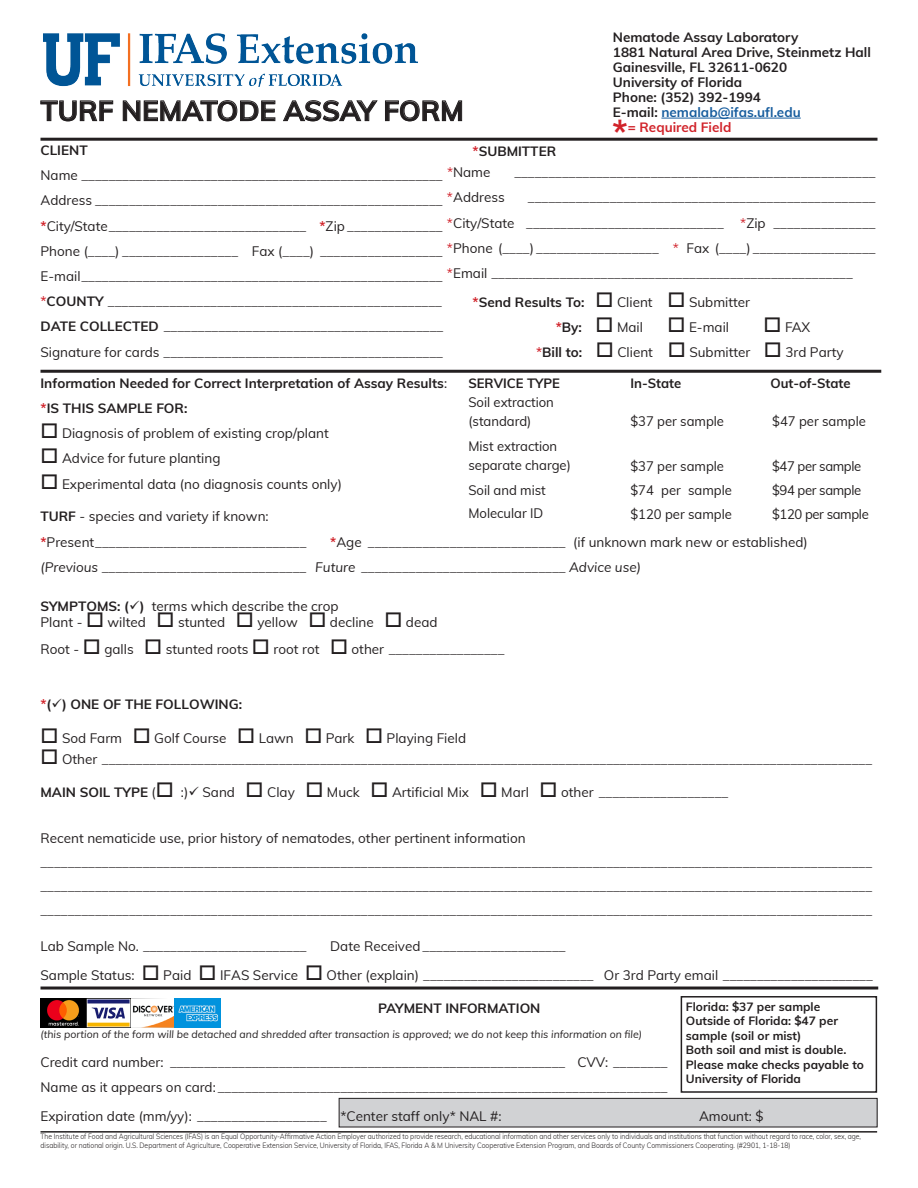
<style>
.page{position:relative;width:918px;height:1188px;background:#fff}
.page>*{position:absolute;margin:0;border:0;box-sizing:border-box;transform-origin:0 0}
.t1{font:700 34.5px "Muli";color:#d1232a}
.t2{font:700 27.75px "Muli";color:#231f20}
.t3{font:13.5px/25.2px "Muli";color:#231f20}
.t4{font:700 13.5px/15px "Muli";color:#231f20}
.t5{font:italic 13.5px/25.2px "Muli";color:#231f20}
.t6{font:13.5px/24.2px "Muli";letter-spacing:-.03em;color:#231f20}
.t7{font:700 13.5px "Muli";color:#175d9e}
.t8{font:700 13.5px "Muli";color:#d1232a}
.t9{font:700 12px/14.4px "Muli";color:#231f20}
.t10{font:italic 10.5px "Muli";color:#231f20}
.t11{font:300 7.5px/9px "Muli";letter-spacing:-.005em;color:#231f20;scale:.91 1}
.s1{color:#231f20}
.s2{font-weight:700}
.s3{font-weight:700;color:#d1232a}
.s4{font-weight:600;color:#d1232c}
.s5{font-weight:400}
.s6{color:#d1232a}
.s7{color:#d1232c}
.s8{font-weight:700;font-style:normal;color:#d1232a}
.s9{font-style:normal}
</style>
<div class="page">
<img style="left:43px;top:33px;width:375px;height:54px">
<hr style="left:661px;top:118px;width:140px;height:1px;background:#175d9e">
<svg style="left:40px;top:100px;width:73px;height:22px"></svg>
<svg style="left:123px;top:100px;width:153px;height:22px"></svg>
<svg style="left:283px;top:100px;width:95px;height:22px"></svg>
<svg style="left:385px;top:100px;width:77px;height:22px"></svg>
<hr style="left:40px;top:138px;width:838px;height:3px;background:#231f20">
<div style="left:681px;top:996px;width:196px;height:97px;border:2px solid #231f20"></div>
<hr style="left:40px;top:987px;width:838px;height:3px;background:#231f20">
<hr style="left:40px;top:1131px;width:837px;height:2px;background:#231f20">
<div style="left:339px;top:1098px;width:538px;height:29px;background:#d1d2d4"></div>
<div style="left:339px;top:1098px;width:539px;height:29px;border:1px solid #231f20"></div>
<hr style="left:40px;top:370px;width:841px;height:3px;background:#231f20">
<img style="left:41px;top:999px;width:180px;height:29px">
<p class="t2" style="left:40px;top:90px;width:425px">TURF NEMATODE ASSAY FORM</p>
<p class="t4" style="left:613px;top:29px;width:187px">Nematode Assay Laboratory</p>
<p class="t4" style="left:613px;top:44px;width:260px">1881 Natural Area Drive, Steinmetz Hall<br>Gainesville, FL 32611-0620</p>
<p class="t4" style="left:613px;top:74px;width:131px">University of Florida</p>
<p class="t4" style="left:613px;top:89px;width:149px">Phone: (352) 392-1994</p>
<p class="t7" style="left:613px;top:102px;width:189px"><span class="s1">E-mail:</span> nemalab@ifas.ufl.edu</p>
<p class="t8" style="left:628px;top:117px;width:105px">= Required Field</p>
<p class="t1" style="left:612px;top:107px;width:17px">*</p>
<p class="t3" style="left:40px;top:137px;width:404px"><span class="s2">CLIENT<br></span>Name _____________________________________________________ Address ___________________________________________________ <span class="s3">*</span>City/State _____________________________ <span class="s3">*</span>Zip ______________ Phone (____) _________________ Fax (____) __________________ E-mail _____________________________________________________ <span class="s4">*</span><span class="s2">COUNTY</span> _________________________________________________ <span class="s2">DATE COLLECTED</span> _________________________________________ Signature for cards _________________________________________</p>
<p class="t4" style="left:40px;top:375px;width:408px">Information Needed for Correct Interpretation of Assay Results<span class="s5">:</span></p>
<p class="t4" style="left:40px;top:400px;width:148px"><span class="s6">*</span>IS THIS SAMPLE FOR:</p>
<p class="t3" style="left:40px;top:420px;width:290px">□ Diagnosis of problem of existing crop/plant</p>
<p class="t3" style="left:40px;top:445px;width:182px">□ Advice for future planting</p>
<p class="t3" style="left:40px;top:470px;width:303px">□ Experimental data (no diagnosis counts only)</p>
<p class="t3" style="left:40px;top:503px;width:230px"><span class="s2">TURF</span> - species and variety if known:</p>
<p class="t3" style="left:40px;top:529px;width:268px"><span class="s3">*</span>Present _______________________________</p>
<p class="t4" style="left:472px;top:143px;width:85px"><span class="s7">*</span>SUBMITTER</p>
<p class="t3" style="left:447px;top:159px;width:45px"><span class="s7">*</span>Name</p>
<p class="t3" style="left:514px;top:159px;width:363px">_____________________________________________________</p>
<p class="t3" style="left:447px;top:184px;width:59px"><span class="s7">*</span>Address</p>
<p class="t3" style="left:447px;top:184px;width:430px;text-align:justify;text-indent:81px">___________________________________________________ <span class="s7">*</span>City/State _____________________________ <span class="s7">*</span>Zip _______________ <span class="s7">*</span>Phone (____) __________________ <span class="s7">*</span> Fax (____) __________________ <span class="s7">*</span>Email _____________________________________________________</p>
<p class="t3" style="left:764px;top:314px;width:48px">□ FAX</p>
<p class="t3" style="left:473px;top:289px;width:279px"><span class="s3">*</span><span class="s2">Send Results To:</span> □ Client □ Submitter</p>
<p class="t3" style="left:556px;top:314px;width:175px"><span class="s3">*</span><span class="s2">By:</span> □ Mail □ E-mail</p>
<p class="t3" style="left:536px;top:339px;width:309px"><span class="s4">*</span><span class="s2">Bill to:</span> □ Client □ Submitter □ 3rd Party</p>
<p class="t4" style="left:468px;top:375px;width:93px">SERVICE TYPE</p>
<p class="t4" style="left:630px;top:375px;width:52px">In-State</p>
<p class="t4" style="left:770px;top:375px;width:82px">Out-of-State</p>
<p class="t3" style="left:468px;top:392px;width:87px;line-height:18.9px">Soil extraction (standard)</p>
<p class="t3" style="left:630px;top:408px;width:95px">$37 per sample</p>
<p class="t3" style="left:772px;top:408px;width:95px">$47 per sample</p>
<p class="t3" style="left:468px;top:436px;width:104px;line-height:18.9px">Mist extraction separate charge)</p>
<p class="t3" style="left:468px;top:478px;width:79px;line-height:23.1px">Soil and mist<br>Molecular ID</p>
<p class="t3" style="left:630px;top:453px;width:103px;line-height:24.2px">$37 per sample $74 per sample $120 per sample</p>
<p class="t6" style="left:772px;top:453px;width:98px">$47 per sample $94 per sample $120 per sample</p>
<p class="t5" style="left:40px;top:529px;width:769px;text-indent:290px"><span class="s8">*</span><span class="s9">Age _____________________________ (if unknown mark new or established) </span>(Previous ______________________________ Future ______________________________ Advice use)</p>
<p class="t3" style="left:40px;top:598px;width:399px;line-height:16.2px"><span class="s2">SYMPTOMS: (</span>✓<span class="s2">)</span> terms which describe the crop<br>Plant - □ wilted □ stunted □ yellow □ decline □ dead</p>
<p class="t3" style="left:40px;top:636px;width:466px">Root - □ galls □ stunted roots □ root rot □ other _________________</p>
<p class="t4" style="left:40px;top:696px;width:203px"><span class="s6">*</span>(✓) ONE OF THE FOLLOWING:</p>
<p class="t3" style="left:40px;top:724px;width:427px">□ Sod Farm □ Golf Course □ Lawn □ Park □ Playing Field</p>
<p class="t3" style="left:40px;top:746px;width:833px">□ Other _________________________________________________________________________________________________________________</p>
<p class="t3" style="left:40px;top:778px;width:689px"><span class="s2">MAIN SOIL TYPE</span> (□ :)✓ Sand □ Clay □ Muck □ Artificial Mix □ Marl □ other ___________________</p>
<p class="t3" style="left:40px;top:826px;width:833px;line-height:24px">Recent nematicide use, prior history of nematodes, other pertinent information __________________________________________________________________________________________________________________________ __________________________________________________________________________________________________________________________ __________________________________________________________________________________________________________________________</p>
<p class="t3" style="left:40px;top:933px;width:268px">Lab Sample No. ________________________</p>
<p class="t3" style="left:40px;top:931px;width:834px;line-height:28.8px;text-indent:290px">Date Received _____________________<br>Sample Status: □ Paid □ IFAS Service □ Other (explain) _________________________ Or 3rd Party email ______________________</p>
<p class="t9" style="left:686px;top:999px;width:180px">Florida: $37 per sample<br>Outside of Florida: $47 per sample (soil or mist)<br>Both soil and mist is double.<br>Please make checks payable to<br>University of Florida</p>
<p class="t4" style="left:378px;top:1000px;width:164px">PAYMENT INFORMATION</p>
<p class="t10" style="left:40px;top:1026px;width:603px">(this portion of the form will be detached and shredded after transaction is approved; we do not keep this information on file)</p>
<p class="t3" style="left:40px;top:1048px;width:629px">Credit card number: __________________________________________________________ CVV: ________</p>
<p class="t3" style="left:40px;top:1074px;width:629px">Name as it appears on card: __________________________________________________________________</p>
<p class="t3" style="left:40px;top:1102px;width:462px">Expiration date (mm/yy): ___________________ *Center staff only* NAL #:</p>
<p class="t3" style="left:699px;top:1102px;width:66px">Amount: $</p>
<p class="t11" style="left:40px;top:1132px;width:903px">The Institute of Food and Agricultural Sciences (IFAS) is an Equal Opportunity-Affirmative Action Employer authorized to provide research, educational information and other services only to individuals and institutions that function without regard to race, color, sex, age, disability, or national origin. U.S. Department of Agriculture, Cooperative Extension Service, University of Florida, IFAS, Florida A &amp; M University Cooperative Extension Program, and Boards of County Commissioners Cooperating. (#2901, 1-18-18)</p>
</div>
